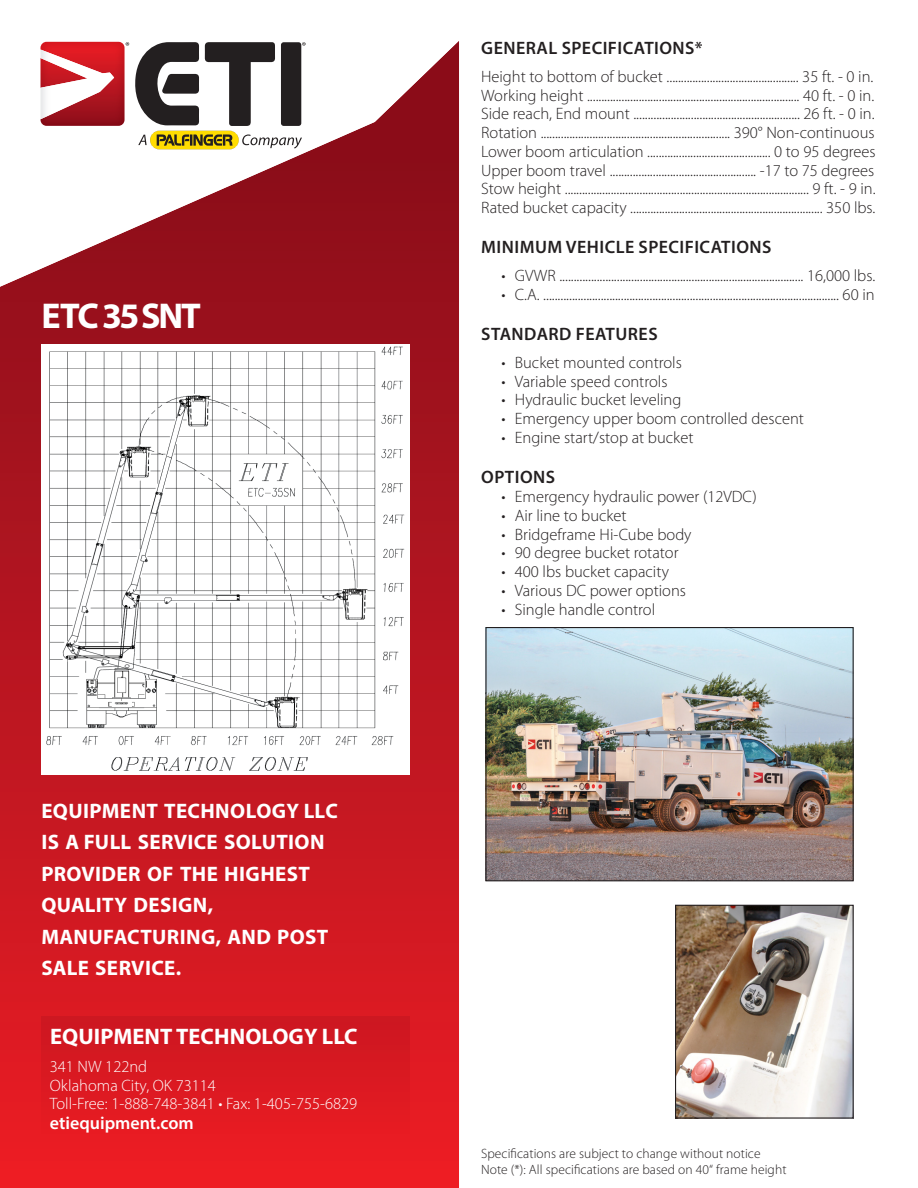
<style>
.page{position:relative;width:918px;height:1188px;background:#fff}
.page>*{position:absolute;margin:0;border:0;box-sizing:border-box;transform-origin:0 0}
.t1{font:700 36px "Myriad Pro";letter-spacing:-.06em;color:#fff}
.t2{font:700 22.5px "Myriad Pro";letter-spacing:.005em;color:#fff}
.t3{font:700 21px/31.5px "Myriad Pro";letter-spacing:.015em;color:#fff}
.t4{font:600 18px "Myriad Pro";letter-spacing:.025em;color:#231f20}
.t5{font:600 18px "Myriad Pro";color:#fff}
.t6{font:300 16.5px/18.8px "Myriad Pro";color:#231f20}
.t7{font:300 16.5px/18.8px "Myriad Pro";color:#fff}
.t8{font:300 13.5px/16.2px "Myriad Pro";letter-spacing:.005em;color:#231f20}
</style>
<div class="page">
<svg style="left:0;top:41px;width:459px;height:1147px;background:#c4343d"></svg>
<div style="left:41px;top:1016px;width:369px;height:131px;background:linear-gradient(to bottom,#cb1721,#eb1c23)"></div>
<img style="left:40px;top:121px;width:85px;height:5px">
<svg style="left:40px;top:42px;width:89px;height:79px"></svg>
<svg style="left:135px;top:42px;width:171px;height:107px"></svg>
<img style="left:41px;top:345px;width:369px;height:430px">
<img style="left:677px;top:907px;width:175px;height:210px">
<div style="left:675px;top:905px;width:179px;height:214px;border:1px solid #231f20"></div>
<img style="left:487px;top:629px;width:365px;height:250px">
<div style="left:485px;top:627px;width:369px;height:254px;border:1px solid #231f20"></div>
<h1 class="t1" style="left:42px;top:302px;width:161px">ETC 35 SNT</h1>
<p class="t3" style="left:41px;top:796px;width:298px">EQUIPMENT TECHNOLOGY LLC<br>IS A FULL SERVICE SOLUTION<br>PROVIDER OF THE HIGHEST<br>QUALITY DESIGN,<br>MANUFACTURING, AND POST<br>SALE SERVICE.</p>
<h2 class="t2" style="left:50px;top:1028px;width:309px">EQUIPMENT TECHNOLOGY LLC</h2>
<p class="t7" style="left:50px;top:1058px;width:309px">341 NW 122nd<br>Oklahoma City, OK 73114<br>Toll-Free: 1-888-748-3841 • Fax: 1-405-755-6829</p>
<p class="t5" style="left:50px;top:1116px;width:145px">etiequipment.com</p>
<p class="t4" style="left:481px;top:41px;width:223px">GENERAL SPECIFICATIONS*</p>
<p class="t6" style="left:481px;top:68px;width:396px">Height to bottom of bucket .............................................. 35 ft. - 0 in.<br>Working height .......................................................................... 40 ft. - 0 in.<br>Side reach, End mount .......................................................... 26 ft. - 0 in.<br>Rotation .................................................................. 390° Non-continuous Lower boom articulation ........................................... 0 to 95 degrees Upper boom travel ................................................... -17 to 75 degrees Stow height ..................................................................................... 9 ft. - 9 in.<br>Rated bucket capacity ................................................................... 350 lbs.</p>
<p class="t4" style="left:481px;top:241px;width:292px">MINIMUM VEHICLE SPECIFICATIONS</p>
<p class="t6" style="left:501px;top:268px;width:375px">• GVWR ..................................................................................... 16,000 lbs.</p>
<p class="t6" style="left:501px;top:286px;width:375px">• C.A. ....................................................................................................... 60 in</p>
<p class="t4" style="left:481px;top:328px;width:178px">STANDARD FEATURES</p>
<p class="t6" style="left:501px;top:354px;width:182px">• Bucket mounted controls</p>
<p class="t6" style="left:501px;top:373px;width:168px">• Variable speed controls</p>
<p class="t6" style="left:501px;top:392px;width:182px">• Hydraulic bucket leveling</p>
<p class="t6" style="left:501px;top:411px;width:304px">• Emergency upper boom controlled descent</p>
<p class="t6" style="left:501px;top:429px;width:194px">• Engine start/stop at bucket</p>
<p class="t4" style="left:481px;top:471px;width:75px">OPTIONS</p>
<p class="t6" style="left:501px;top:489px;width:257px">• Emergency hydraulic power (12VDC)</p>
<p class="t6" style="left:501px;top:507px;width:127px">• Air line to bucket</p>
<p class="t6" style="left:501px;top:526px;width:192px">• Bridgeframe Hi-Cube body</p>
<p class="t6" style="left:501px;top:545px;width:179px">• 90 degree bucket rotator</p>
<p class="t6" style="left:501px;top:564px;width:169px">• 400 lbs bucket capacity</p>
<p class="t6" style="left:501px;top:582px;width:186px">• Various DC power options</p>
<p class="t6" style="left:501px;top:601px;width:155px">• Single handle control</p>
<p class="t8" style="left:481px;top:1146px;width:307px">Specifications are subject to change without notice<br>Note (*): All specifications are based on 40“ frame height</p>
</div>
